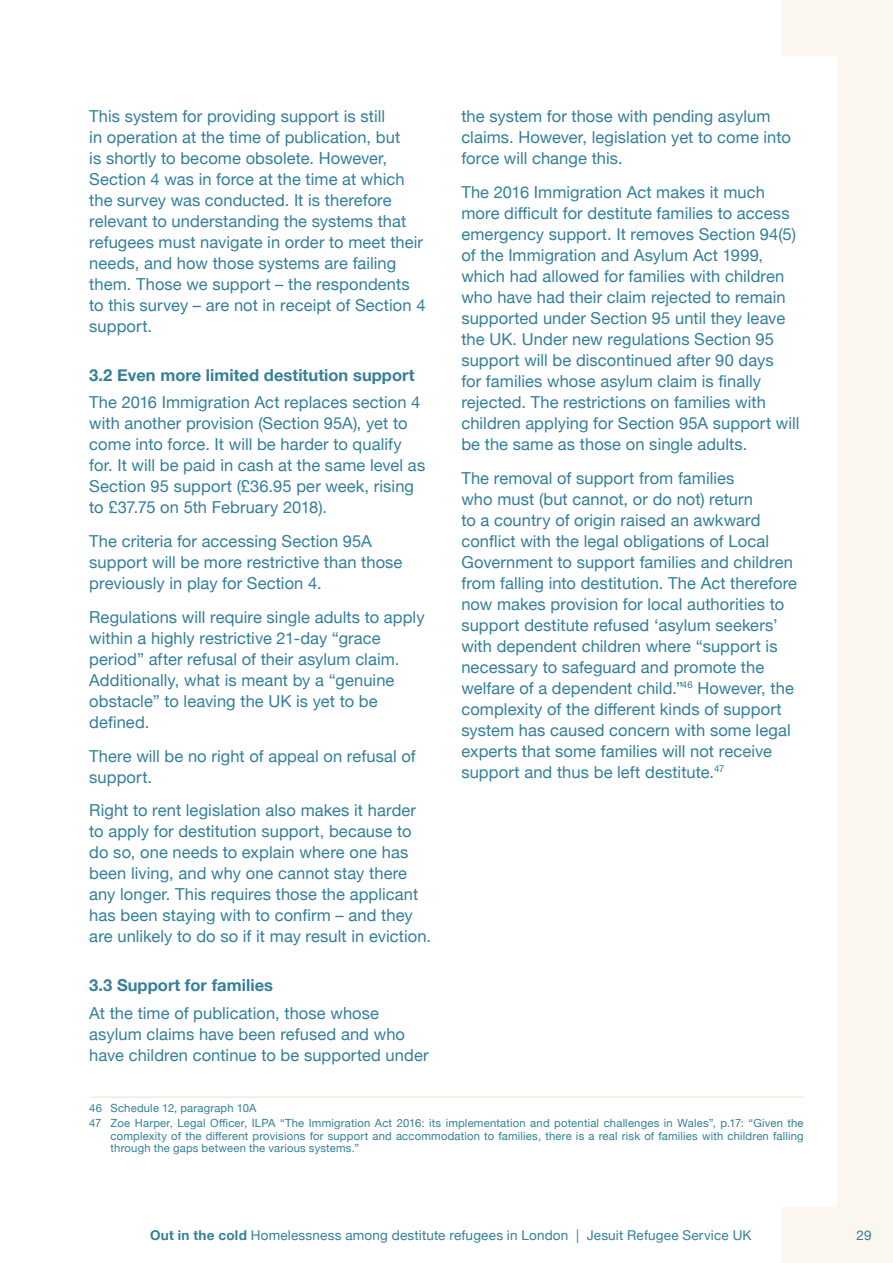
<style>
.page{position:relative;width:893px;height:1263px;background:#fff}
.page>*{position:absolute;margin:0;border:0;box-sizing:border-box;transform-origin:0 0}
.t1{font:16.5px/21px "Helvetica Neue";letter-spacing:.005em;color:#337f98}
.t2{font:700 16.5px "Helvetica Neue";letter-spacing:.005em;color:#337f98}
.t3{font:13.5px "Helvetica Neue";letter-spacing:.015em;color:#337f98}
.Footnote_text{font:11.25px/12.8px "Helvetica Neue";letter-spacing:.015em;color:#337f98;text-align:justify}
.s1{font-weight:700}
</style>
<div class="page">
<hr style="left:89px;top:1096px;width:715px;height:2px;background:#f4eddc">
<div style="left:782px;top:0;width:111px;height:55px;background:#fbf7ee"></div>
<div style="left:782px;top:1208px;width:111px;height:55px;background:#fbf7ee"></div>
<div style="left:838px;top:0;width:55px;height:1263px;background:#fbf7ee"></div>
<p class="t1" style="left:89px;top:107px;width:338px">This system for providing support is still<br>in operation at the time of publication, but<br>is shortly to become obsolete. However, Section 4 was in force at the time at which the survey was conducted. It is therefore relevant to understanding the systems that refugees must navigate in order to meet their needs, and how those systems are failing them. Those we support – the respondents to this survey – are not in receipt of Section 4 support.</p>
<p class="t2" style="left:89px;top:362px;width:327px">3.2 Even more limited destitution support</p>
<p class="t1" style="left:89px;top:393px;width:337px">The 2016 Immigration Act replaces section 4 with another provision (Section 95A), yet to come into force. It will be harder to qualify for. It will be paid in cash at the same level as Section 95 support (£36.95 per week, rising to £37.75 on 5th February 2018).</p>
<p class="t1" style="left:89px;top:532px;width:315px">The criteria for accessing Section 95A support will be more restrictive than those previously in play for Section 4.</p>
<p class="t1" style="left:89px;top:607px;width:337px">Regulations will require single adults to apply within a highly restrictive 21-day “grace period” after refusal of their asylum claim.<br>Additionally, what is meant by a “genuine obstacle” to leaving the UK is yet to be defined.</p>
<p class="t1" style="left:89px;top:746px;width:328px">There will be no right of appeal on refusal of support.</p>
<p class="t1" style="left:89px;top:801px;width:343px">Right to rent legislation also makes it harder to apply for destitution support, because to do so, one needs to explain where one has been living, and why one cannot stay there any longer. This requires those the applicant has been staying with to confirm – and they are unlikely to do so if it may result in eviction.</p>
<p class="t2" style="left:89px;top:972px;width:185px">3.3 Support for families</p>
<p class="t1" style="left:89px;top:1003px;width:341px">At the time of publication, those whose asylum claims have been refused and who have children continue to be supported under</p>
<p class="t1" style="left:461px;top:107px;width:331px">the system for those with pending asylum claims. However, legislation yet to come into force will change this.</p>
<p class="t1" style="left:461px;top:183px;width:340px">The 2016 Immigration Act makes it much more difficult for destitute families to access emergency support. It removes Section 94(5) of the Immigration and Asylum Act 1999, which had allowed for families with children who have had their claim rejected to remain supported under Section 95 until they leave the UK. Under new regulations Section 95 support will be discontinued after 90 days<br>for families whose asylum claim is finally rejected. The restrictions on families with children applying for Section 95A support will be the same as those on single adults.</p>
<p class="t1" style="left:461px;top:468px;width:337px">The removal of support from families<br>who must (but cannot, or do not) return<br>to a country of origin raised an awkward conflict with the legal obligations of Local Government to support families and children from falling into destitution. The Act therefore now makes provision for local authorities to support destitute refused ‘asylum seekers’ with dependent children where “support is necessary to safeguard and promote the welfare of a dependent child.”<sup>46</sup> However, the complexity of the different kinds of support system has caused concern with some legal experts that some families will not receive support and thus be left destitute.<sup>47</sup></p>
<p class="Footnote_text" style="left:89px;top:1102px;width:169px">46 Schedule 12, paragraph 10A</p>
<p class="Footnote_text" style="left:111px;top:1117px;width:695px;text-indent:-21px">47 Zoe Harper, Legal Officer, ILPA “The Immigration Act 2016: its implementation and potential challenges in Wales”, p.17: “Given the complexity of the different provisions for support and accommodation to families, there is a real risk of families with children falling through the gaps between the various systems.”</p>
<p class="t3" style="left:150px;top:1225px;width:603px"><span class="s1">Out in the cold</span> Homelessness among destitute refugees in London | Jesuit Refugee Service UK</p>
<p class="t3" style="left:857px;top:1225px;width:17px">29</p>
</div>
